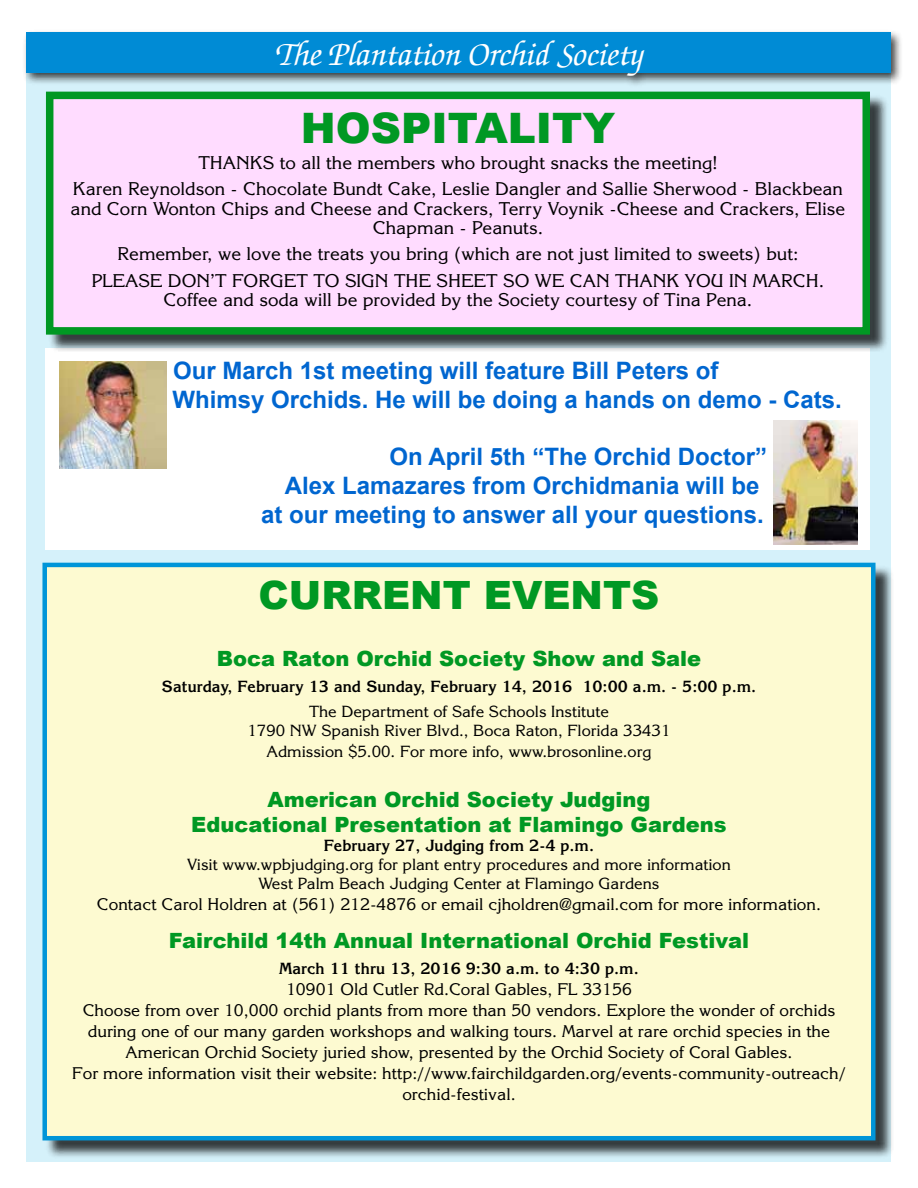
<style>
.page{position:relative;width:918px;height:1188px;background:#fff}
.page>*{position:absolute;margin:0;border:0;box-sizing:border-box;transform-origin:0 0}
.t1{font:900 42px "Arial";color:#009823}
.t2{font:900 39px "Arial";color:#009823}
.t3{font:italic 500 34.5px "Zapf Chancery";color:#fff}
.t4{font:700 24px/28.8px "Arial";color:#0066d0}
.t5{font:900 21px/25.2px "Arial";color:#009823;text-align:center}
.t6{font:18px/26.2px "Korinna";color:#000;text-align:center}
.t7{font:16.5px/21px "Korinna";color:#000;text-align:center}
.t8{font:15.75px/18.8px "Korinna";color:#000;text-align:center}
.t9{font:700 15.75px "Korinna";color:#000}
</style>
<div class="page">
<div style="left:26px;top:33px;width:864px;height:1128px;background:#d5f1fa"></div>
<div style="left:22px;top:29px;width:881px;height:59px;background:#000;opacity:.75"></div>
<div style="left:26px;top:33px;width:864px;height:40px;background:#008bd5"></div>
<div style="left:45px;top:565px;width:849px;height:594px;background:#000;opacity:.75"></div>
<div style="left:45px;top:565px;width:828px;height:573px;background:#fdfad1"></div>
<div style="left:42px;top:563px;width:834px;height:577px;border:4px solid #0095d8"></div>
<div style="left:46px;top:348px;width:824px;height:202px;background:#fff"></div>
<div style="left:48px;top:94px;width:840px;height:259px;background:#000;opacity:.75"></div>
<div style="left:50px;top:95px;width:816px;height:236px;background:#ffdcff"></div>
<div style="left:46px;top:92px;width:824px;height:243px;border:8px solid #009823"></div>
<img style="left:773px;top:420px;width:85px;height:124px">
<img style="left:59px;top:361px;width:107px;height:107px">
<h3 class="t3" style="left:275px;top:36px;width:369px">The Plantation Orchid Society</h3>
<h1 class="t1" style="left:301px;top:97px;width:316px">HOSPITALITY</h1>
<p class="t6" style="left:73px;top:149px;width:772px">THANKS to all the members who brought snacks the meeting!<br>Karen Reynoldson - Chocolate Bundt Cake, Leslie Dangler and Sallie Sherwood - Blackbean</p>
<p class="t6" style="left:71px;top:198px;width:776px;line-height:19.5px">and Corn Wonton Chips and Cheese and Crackers, Terry Voynik -Cheese and Crackers, Elise<br>Chapman - Peanuts.</p>
<p class="t6" style="left:92px;top:241px;width:734px">Remember, we love the treats you bring (which are not just limited to sweets) but:<br>PLEASE DON’T FORGET TO SIGN THE SHEET SO WE CAN THANK YOU IN MARCH.</p>
<p class="t6" style="left:164px;top:286px;width:590px">Coffee and soda will be provided by the Society courtesy of Tina Pena.</p>
<h3 class="t4" style="left:172px;top:357px;width:671px">Our March 1st meeting will feature Bill Peters of<br>Whimsy Orchids. He will be doing a hands on demo - Cats.</h3>
<h3 class="t4" style="left:389px;top:443px;width:379px">On April 5th “The Orchid Doctor”</h3>
<h3 class="t4" style="left:285px;top:472px;width:476px">Alex Lamazares from Orchidmania will be</h3>
<h3 class="t4" style="left:261px;top:501px;width:504px">at our meeting to answer all your questions.</h3>
<h2 class="t2" style="left:259px;top:566px;width:402px">CURRENT EVENTS</h2>
<p class="t5" style="left:217px;top:645px;width:486px">Boca Raton Orchid Society Show and Sale</p>
<p class="t9" style="left:162px;top:676px;width:596px">Saturday, February 13 and Sunday, February 14, 2016 10:00 a.m. - 5:00 p.m.</p>
<p class="t8" style="left:247px;top:702px;width:425px">The Department of Safe Schools Institute<br>1790 NW Spanish River Blvd., Boca Raton, Florida 33431</p>
<p class="t8" style="left:266px;top:742px;width:387px">Admission $5.00. For more info, www.brosonline.org</p>
<p class="t5" style="left:191px;top:786px;width:537px">American Orchid Society Judging<br>Educational Presentation at Flamingo Gardens</p>
<p class="t9" style="left:324px;top:836px;width:272px">February 27, Judging from 2-4 p.m.</p>
<p class="t8" style="left:187px;top:855px;width:545px">Visit www.wpbjudging.org for plant entry procedures and more information<br>West Palm Beach Judging Center at Flamingo Gardens</p>
<p class="t7" style="left:97px;top:893px;width:726px">Contact Carol Holdren at (561) 212-4876 or email cjholdren@gmail.com for more information.</p>
<p class="t5" style="left:169px;top:928px;width:582px">Fairchild 14th Annual International Orchid Festival</p>
<p class="t9" style="left:279px;top:958px;width:361px">March 11 thru 13, 2016 9:30 a.m. to 4:30 p.m.</p>
<p class="t7" style="left:72px;top:978px;width:775px">10901 Old Cutler Rd.Coral Gables, FL 33156<br>Choose from over 10,000 orchid plants from more than 50 vendors. Explore the wonder of orchids during one of our many garden workshops and walking tours. Marvel at rare orchid species in the American Orchid Society juried show, presented by the Orchid Society of Coral Gables.<br>For more information visit their website: http://www.fairchildgarden.org/events-community-outreach/ orchid-festival.</p>
</div>
